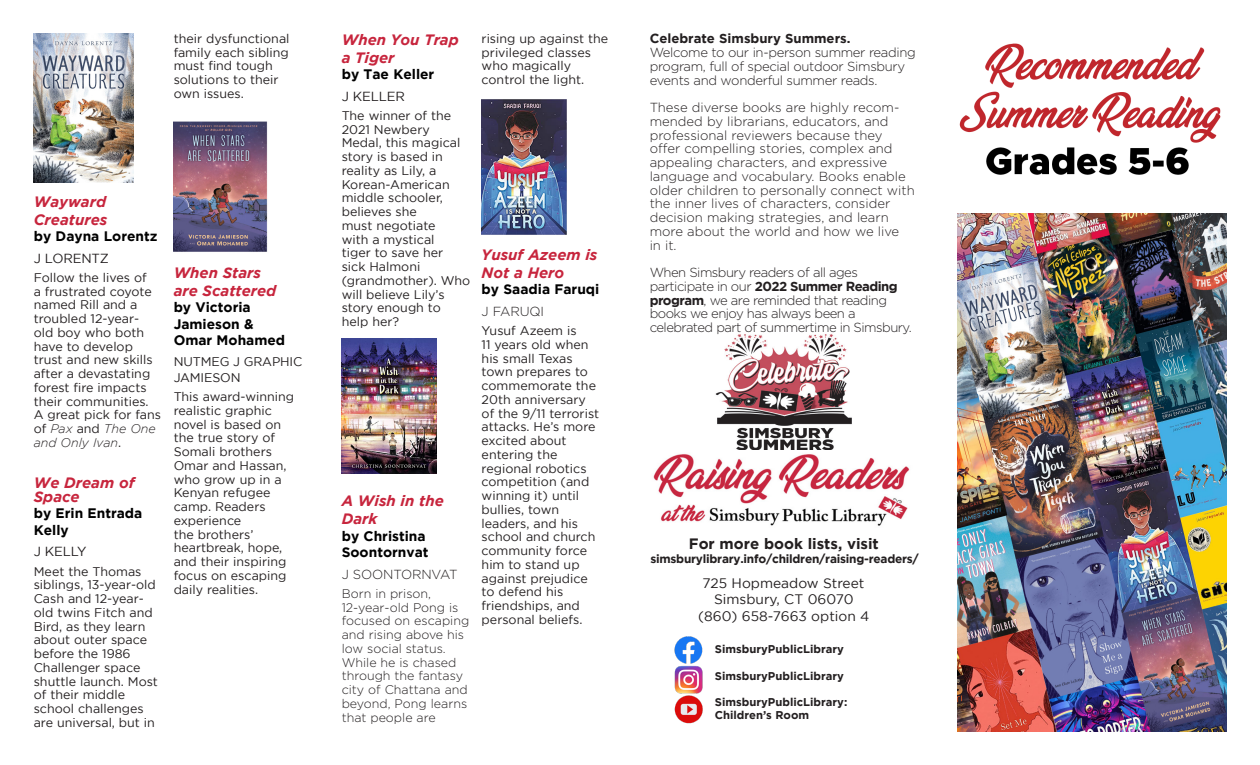
<style>
.page{position:relative;width:1260px;height:765px;background:#fff}
.page>*{position:absolute;margin:0;border:0;box-sizing:border-box;transform-origin:0 0}
.Book_Title{font:italic 700 15px/18px "Gotham";color:#c7253d}
.Description{font:italic 700 15px/13.8px "Gotham";color:#c7253d}
.t1{font:700 15px "Gotham";color:#231f20}
.Author{font:700 13.75px/16.5px "Gotham";color:#000}
.t2{font:13.75px "Gotham";color:#231f20}
.Book_Title-2{font:700 13.75px "Gotham";color:#000}
.Description-2{font:300 13.12px/13.8px "Gotham";color:#231f20}
.Description-3{font:300 13.12px/13.8px "Gotham";letter-spacing:-.04em;color:#231f20}
.Description-4{font:300 13.12px/13.8px "Gotham";letter-spacing:-.025em;color:#231f20}
.Call_Number{font:13.12px "Gotham";letter-spacing:-.01em;color:#231f20}
.Call_Number-2{font:300 13.12px "Gotham";letter-spacing:-.01em;color:#231f20}
.Description-5{font:12.5px/13.8px "Gotham";color:#231f20}
.Description-6{font:300 12.5px/13.8px "Gotham";color:#231f20}
.Call_Number-3{font:12.5px/15.8px "Gotham";letter-spacing:-.01em;color:#231f20}
.t3{font:700 11.88px "Gotham";letter-spacing:-.02em;color:#231f20}
.t4{font:700 11.25px "Gotham";color:#231f20}
.s1{font-weight:300;font-style:italic}
.s2{font-weight:700}
</style>
<div class="page">
<img style="left:715px;top:334px;width:137px;height:116px">
<img style="left:959px;top:43px;width:262px;height:132px">
<img style="left:674px;top:636px;width:29px;height:88px">
<img style="left:653px;top:454px;width:257px;height:72px">
<img style="left:174px;top:121px;width:94px;height:131px">
<img style="left:342px;top:339px;width:94px;height:134px">
<img style="left:958px;top:213px;width:268px;height:518px">
<img style="left:482px;top:100px;width:85px;height:134px">
<img style="left:34px;top:34px;width:99px;height:148px">
<p class="Description-5" style="left:174px;top:31px;width:117px">their dysfunctional family each sibling must find tough solutions to their own issues.</p>
<p class="Book_Title" style="left:34px;top:192px;width:75px">Wayward<br>Creatures</p>
<p class="Author" style="left:34px;top:228px;width:125px">by Dayna Lorentz</p>
<p class="Call_Number" style="left:34px;top:251px;width:77px">J LORENTZ</p>
<p class="Description-5" style="left:34px;top:270px;width:129px">Follow the lives of<br>a frustrated coyote named Rill and a troubled 12-year&shy;old boy who both have to develop trust and new skills after a devastating forest fire impacts their communities.<br>A great pick for fans of <span class="s1">Pax</span> and <span class="s1">The One and Only Ivan</span>.</p>
<p class="Description" style="left:34px;top:476px;width:103px">We Dream of<br>Space</p>
<p class="Author" style="left:34px;top:505px;width:110px">by Erin Entrada<br>Kelly</p>
<p class="Call_Number" style="left:34px;top:544px;width:54px">J KELLY</p>
<p class="Description-5" style="left:34px;top:564px;width:126px">Meet the Thomas siblings, 13-year-old<br>Cash and 12-year&shy;old twins Fitch and<br>Bird, as they learn about outer space before the 1986<br>Challenger space shuttle launch. Most of their middle school challenges are universal, but in</p>
<p class="Description" style="left:174px;top:266px;width:89px">When Stars</p>
<p class="Book_Title" style="left:174px;top:281px;width:104px">are Scattered</p>
<p class="Author" style="left:174px;top:299px;width:82px">by Victoria<br>Jamieson &amp;</p>
<p class="Author" style="left:174px;top:332px;width:113px">Omar Mohamed</p>
<p class="Call_Number-3" style="left:174px;top:354px;width:130px">NUTMEG J GRAPHIC<br>JAMIESON</p>
<p class="Description-5" style="left:174px;top:390px;width:122px">This award-winning realistic graphic novel is based on the true story of<br>Somali brothers<br>Omar and Hassan, who grow up in a<br>Kenyan refugee camp. Readers experience<br>the brothers’ heartbreak, hope, and their inspiring focus on escaping daily realities.</p>
<p class="Book_Title" style="left:342px;top:30px;width:119px">When You Trap a Tiger</p>
<p class="Author" style="left:342px;top:66px;width:94px">by Tae Keller</p>
<p class="Call_Number" style="left:342px;top:89px;width:65px">J KELLER</p>
<p class="Description-5" style="left:342px;top:108px;width:130px">The winner of the<br>2021 Newbery<br>Medal, this magical story is based in reality as Lily, a<br>Korean-American middle schooler, believes she<br>must negotiate<br>with a mystical<br>tiger to save her<br>sick Halmoni (grandmother). Who will believe Lily’s story enough to help her?</p>
<p class="Book_Title" style="left:342px;top:492px;width:104px">A Wish in the<br>Dark</p>
<p class="Author" style="left:342px;top:527px;width:88px">by Christina<br>Soontornvat</p>
<p class="Call_Number-2" style="left:342px;top:567px;width:117px">J SOONTORNVAT</p>
<p class="Description-6" style="left:342px;top:586px;width:129px">Born in prison,<br>12-year-old Pong is focused on escaping and rising above his low social status.<br>While he is chased through the fantasy city of Chattana and beyond, Pong learns that people are</p>
<p class="Description-5" style="left:482px;top:31px;width:128px">rising up against the privileged classes who magically control the light.</p>
<p class="Book_Title" style="left:482px;top:245px;width:117px">Yusuf Azeem is<br>Not a Hero</p>
<p class="Book_Title-2" style="left:482px;top:282px;width:119px">by Saadia Faruqi</p>
<p class="Call_Number-2" style="left:482px;top:304px;width:64px">J FARUQI</p>
<p class="Description-5" style="left:482px;top:324px;width:119px">Yusuf Azeem is<br>11 years old when his small Texas town prepares to commemorate the<br>20th anniversary of the 9/11 terrorist attacks. He’s more excited about entering the regional robotics competition (and winning it) until bullies, town leaders, and his school and church community force him to stand up against prejudice to defend his friendships, and personal beliefs.</p>
<p class="Description-4" style="left:650px;top:32px;width:268px"><span class="s2">Celebrate Simsbury Summers.<br></span>Welcome to our in-person summer reading program, full of special outdoor Simsbury events and wonderful summer reads.</p>
<p class="Description-2" style="left:650px;top:100px;width:267px">These diverse books are highly recom&shy;mended by librarians, educators, and professional reviewers because they offer compelling stories, complex and appealing characters, and expressive language and vocabulary. Books enable older children to personally connect with the inner lives of characters, consider decision making strategies, and learn more about the world and how we live<br>in it.</p>
<p class="Description-3" style="left:650px;top:265px;width:264px">When Simsbury readers of all ages participate in our <span class="s2">2022 Summer Reading program</span>, we are reminded that reading books we enjoy has always been a celebrated part of summertime in Simsbury.</p>
<p class="t1" style="left:689px;top:535px;width:192px">For more book lists, visit</p>
<p class="t3" style="left:650px;top:552px;width:270px">simsburylibrary.info/children/raising-readers/</p>
<p class="t2" style="left:703px;top:575px;width:163px">725 Hopmeadow Street</p>
<p class="t2" style="left:714px;top:592px;width:141px">Simsbury, CT 06070</p>
<p class="t2" style="left:698px;top:608px;width:173px">(860) 658-7663 option 4</p>
<p class="t4" style="left:715px;top:643px;width:131px">SimsburyPublicLibrary</p>
<p class="t4" style="left:715px;top:670px;width:131px">SimsburyPublicLibrary</p>
<p class="t4" style="left:715px;top:696px;width:134px">SimsburyPublicLibrary:</p>
<p class="t4" style="left:715px;top:708px;width:96px">Children’s Room</p>
</div>
